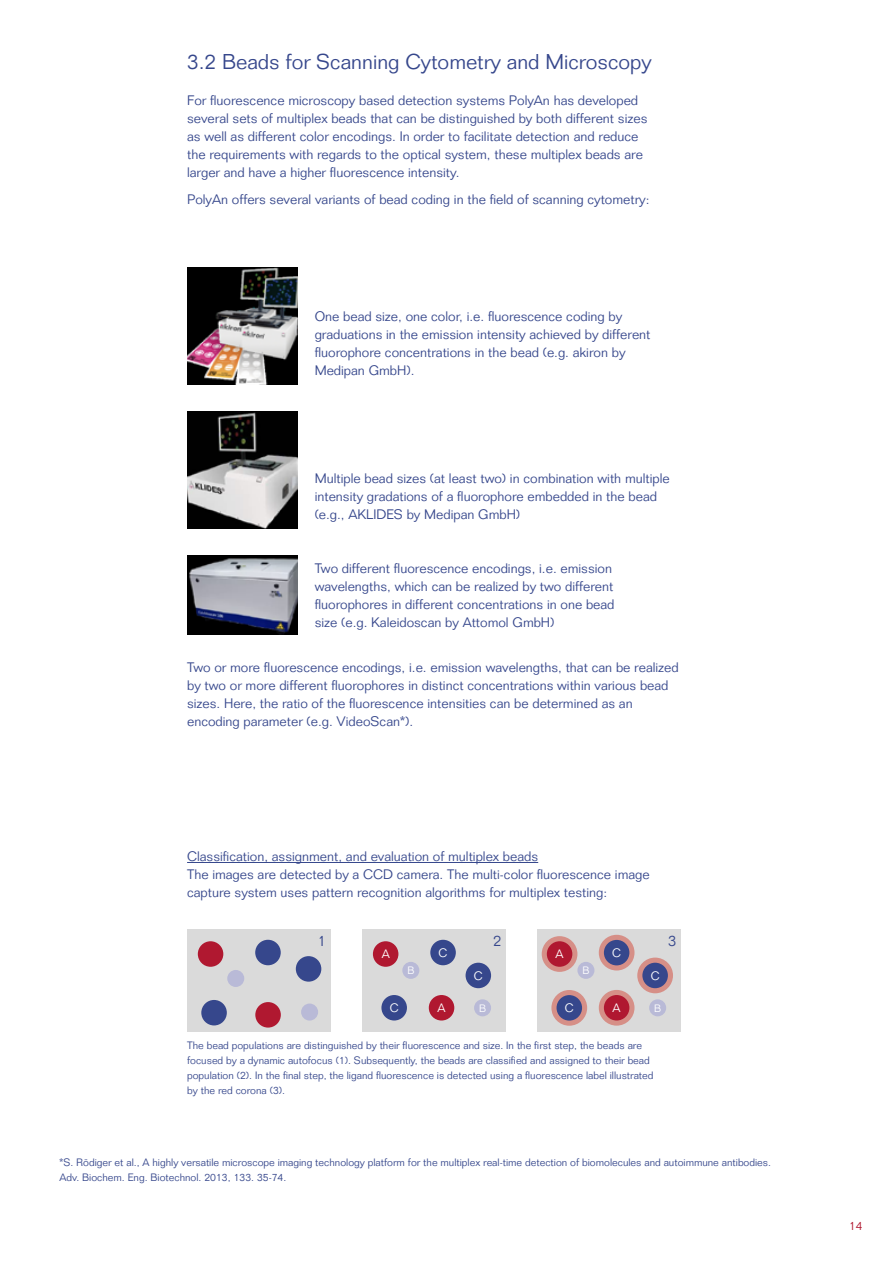
<style>
.page{position:relative;width:893px;height:1263px;background:#fff}
.page>*{position:absolute;margin:0;border:0;box-sizing:border-box;transform-origin:0 0}
.t1{font:300 21px "Folio Std";color:#36478c}
.t2{font:300 15px "Folio Std";color:#36478c}
.t3{font:300 13.5px/18px "Folio Std";color:#36478c}
.t4{font:300 12px "Folio Std";color:#fff}
.t5{font:300 12px "Folio Std";color:#b01830}
.t6{font:300 10.5px/15px "Folio Std";color:#36478c}
.t7{font:300 10.5px "Folio Std";color:#fff}
</style>
<div class="page">
<img style="left:187px;top:267px;width:111px;height:117px">
<img style="left:187px;top:411px;width:111px;height:117px">
<img style="left:187px;top:555px;width:111px;height:80px">
<hr style="left:187px;top:862px;width:351px;height:1px;background:#36478c">
<div style="left:187px;top:929px;width:143px;height:103px;background:#dadada"></div>
<div style="left:201px;top:1000px;width:26px;height:25px;background:#36478c;border-radius:50%"></div>
<div style="left:255px;top:940px;width:26px;height:25px;background:#36478c;border-radius:50%"></div>
<div style="left:296px;top:956px;width:25px;height:26px;background:#36478c;border-radius:50%"></div>
<div style="left:198px;top:941px;width:25px;height:26px;background:#b01830;border-radius:50%"></div>
<div style="left:255px;top:1002px;width:26px;height:25px;background:#b01830;border-radius:50%"></div>
<div style="left:227px;top:970px;width:17px;height:17px;background:#b9bad7;border-radius:50%"></div>
<div style="left:301px;top:1003px;width:17px;height:17px;background:#b9bad7;border-radius:50%"></div>
<div style="left:362px;top:929px;width:143px;height:103px;background:#dadada"></div>
<div style="left:537px;top:929px;width:143px;height:103px;background:#dadada"></div>
<div style="left:373px;top:941px;width:25px;height:26px;background:#b01830;border-radius:50%"></div>
<div style="left:429px;top:995px;width:25px;height:25px;background:#b01830;border-radius:50%"></div>
<div style="left:402px;top:962px;width:17px;height:17px;background:#b9bad7;border-radius:50%"></div>
<div style="left:577px;top:962px;width:17px;height:17px;background:#b9bad7;border-radius:50%"></div>
<div style="left:430px;top:940px;width:26px;height:25px;background:#36478c;border-radius:50%"></div>
<div style="left:466px;top:963px;width:25px;height:25px;background:#36478c;border-radius:50%"></div>
<div style="left:381px;top:995px;width:26px;height:25px;background:#36478c;border-radius:50%"></div>
<div style="left:474px;top:999px;width:17px;height:17px;background:#b9bad7;border-radius:50%"></div>
<div style="left:649px;top:999px;width:17px;height:17px;background:#b9bad7;border-radius:50%"></div>
<div style="left:551px;top:990px;width:36px;height:36px;background:#d68f87;border-radius:50%"></div>
<div style="left:542px;top:936px;width:35px;height:36px;background:#d68f87;border-radius:50%"></div>
<div style="left:599px;top:935px;width:35px;height:35px;background:#d68f87;border-radius:50%"></div>
<div style="left:637px;top:957px;width:36px;height:36px;background:#d68f87;border-radius:50%"></div>
<div style="left:599px;top:990px;width:35px;height:36px;background:#d68f87;border-radius:50%"></div>
<div style="left:556px;top:995px;width:26px;height:25px;background:#36478c;border-radius:50%"></div>
<div style="left:604px;top:995px;width:25px;height:25px;background:#b01830;border-radius:50%"></div>
<div style="left:642px;top:963px;width:26px;height:25px;background:#36478c;border-radius:50%"></div>
<div style="left:604px;top:940px;width:25px;height:25px;background:#36478c;border-radius:50%"></div>
<div style="left:547px;top:941px;width:25px;height:26px;background:#b01830;border-radius:50%"></div>
<h1 class="t1" style="left:187px;top:49px;width:466px">3.2 Beads for Scanning Cytometry and Microscopy</h1>
<p class="t3" style="left:187px;top:91px;width:462px">For fluorescence microscopy based detection systems PolyAn has developed several sets of multiplex beads that can be distinguished by both different sizes as well as different color encodings. In order to facilitate detection and reduce the requirements with regards to the optical system, these multiplex beads are larger and have a higher fluorescence intensity.</p>
<p class="t3" style="left:187px;top:190px;width:464px">PolyAn offers several variants of bead coding in the field of scanning cytometry:</p>
<p class="t3" style="left:315px;top:307px;width:337px">One bead size, one color, i.e. fluorescence coding by graduations in the emission intensity achieved by different fluorophore concentrations in the bead (e.g. akiron by Medipan GmbH).</p>
<p class="t3" style="left:315px;top:469px;width:357px">Multiple bead sizes (at least two) in combination with multiple intensity gradations of a fluorophore embedded in the bead (e.g., AKLIDES by Medipan GmbH)</p>
<p class="t3" style="left:315px;top:559px;width:301px">Two different fluorescence encodings, i.e. emission wavelengths, which can be realized by two different fluorophores in different concentrations in one bead size (e.g. Kaleidoscan by Attomol GmbH)</p>
<p class="t3" style="left:187px;top:658px;width:493px">Two or more fluorescence encodings, i.e. emission wavelengths, that can be realized by two or more different fluorophores in distinct concentrations within various bead sizes. Here, the ratio of the fluorescence intensities can be determined as an encoding parameter (e.g. VideoScan*).</p>
<p class="t3" style="left:187px;top:847px;width:464px">Classification, assignment, and evaluation of multiplex beads<br>The images are detected by a CCD camera. The multi-color fluorescence image capture system uses pattern recognition algorithms for multiplex testing:</p>
<p class="t2" style="left:318px;top:931px;width:10px">1</p>
<p class="t2" style="left:493px;top:931px;width:10px">2</p>
<p class="t2" style="left:668px;top:931px;width:10px">3</p>
<p class="t4" style="left:382px;top:947px;width:10px">A</p>
<p class="t4" style="left:439px;top:945px;width:10px">C</p>
<p class="t4" style="left:556px;top:947px;width:10px">A</p>
<p class="t4" style="left:612px;top:945px;width:10px">C</p>
<p class="t7" style="left:407px;top:964px;width:9px">B</p>
<p class="t7" style="left:582px;top:964px;width:9px">B</p>
<p class="t4" style="left:474px;top:968px;width:10px">C</p>
<p class="t4" style="left:651px;top:968px;width:10px">C</p>
<p class="t4" style="left:390px;top:1001px;width:10px">C</p>
<p class="t7" style="left:479px;top:1002px;width:9px">B</p>
<p class="t4" style="left:565px;top:1001px;width:10px">C</p>
<p class="t4" style="left:613px;top:1001px;width:10px">A</p>
<p class="t7" style="left:654px;top:1002px;width:9px">B</p>
<p class="t4" style="left:438px;top:1001px;width:10px">A</p>
<p class="t6" style="left:187px;top:1037px;width:468px">The bead populations are distinguished by their fluorescence and size. In the first step, the beads are focused by a dynamic autofocus (1). Subsequently, the beads are classified and assigned to their bead population (2). In the final step, the ligand fluorescence is detected using a fluorescence label illustrated by the red corona (3).</p>
<p class="t6" style="left:60px;top:1155px;width:713px">*S. Rödiger et al., A highly versatile microscope imaging technology platform for the multiplex real-time detection of biomolecules and autoimmune antibodies.<br>Adv. Biochem. Eng. Biotechnol. 2013, 133. 35-74.</p>
<p class="t5" style="left:849px;top:1219px;width:15px">14</p>
</div>
